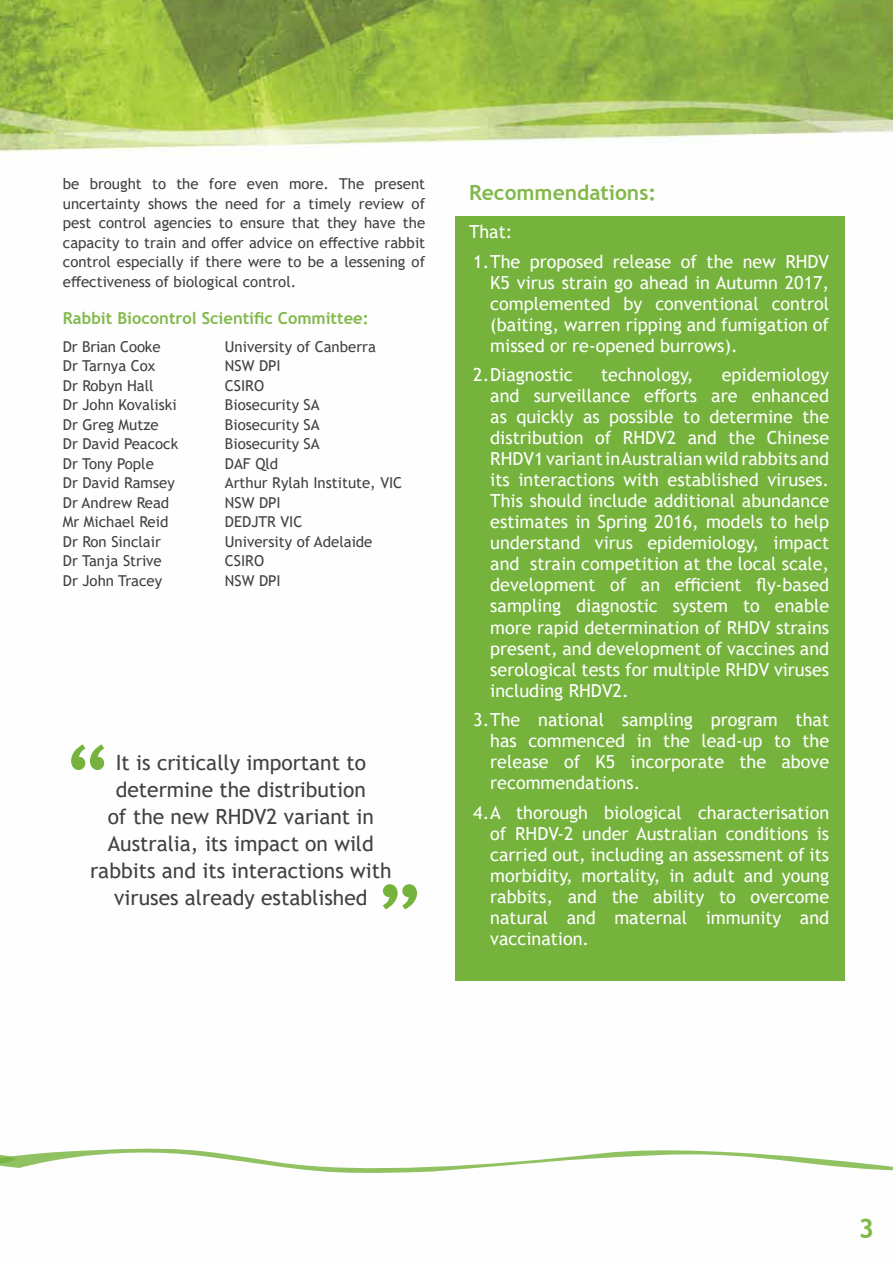
<style>
.page{position:relative;width:893px;height:1263px;background:#fff}
.page>*{position:absolute;margin:0;border:0;box-sizing:border-box;transform-origin:0 0}
.t1{font:700 27px "Trebuchet MS";color:#82b94a}
.t2{font:21px/27px "Trebuchet MS";color:#414042;text-align:center}
.t3{font:700 21px "Trebuchet MS";color:#82b94a}
.t4{font:18px/21px "Trebuchet MS";color:#fff;text-align:justify}
.t5{font:700 16.5px "Trebuchet MS";color:#82b94a}
.t6{font:15px/19.5px "Trebuchet MS";color:#414042;text-align:justify}
</style>
<div class="page">
<img style="left:0;top:0;width:893px;height:981px">
<div style="left:455px;top:217px;width:389px;height:764px;background:#75b33c"></div>
<svg style="left:71px;top:744px;width:33px;height:26px"></svg>
<svg style="left:383px;top:884px;width:34px;height:25px"></svg>
<svg style="left:0;top:1148px;width:893px;height:25px"></svg>
<p class="t6" style="left:63px;top:174px;width:364px">be brought to the fore even more. The present uncertainty shows the need for a timely review of pest control agencies to ensure that they have the capacity to train and offer advice on effective rabbit control especially if there were to be a lessening of effectiveness of biological control.</p>
<p class="t5" style="left:63px;top:307px;width:307px">Rabbit Biocontrol Scientific Committee:</p>
<p class="t6" style="left:63px;top:336px;width:99px">Dr Brian Cooke</p>
<p class="t6" style="left:225px;top:336px;width:152px">University of Canberra</p>
<p class="t6" style="left:63px;top:356px;width:94px">Dr Tarnya Cox</p>
<p class="t6" style="left:225px;top:356px;width:57px">NSW DPI</p>
<p class="t6" style="left:63px;top:375px;width:92px">Dr Robyn Hall</p>
<p class="t6" style="left:225px;top:375px;width:41px">CSIRO</p>
<p class="t6" style="left:63px;top:395px;width:115px">Dr John Kovaliski</p>
<p class="t6" style="left:225px;top:395px;width:96px">Biosecurity SA</p>
<p class="t6" style="left:63px;top:414px;width:97px">Dr Greg Mutze</p>
<p class="t6" style="left:225px;top:414px;width:96px">Biosecurity SA</p>
<p class="t6" style="left:63px;top:434px;width:117px">Dr David Peacock</p>
<p class="t6" style="left:225px;top:434px;width:96px">Biosecurity SA</p>
<p class="t6" style="left:63px;top:453px;width:92px">Dr Tony Pople</p>
<p class="t6" style="left:225px;top:453px;width:55px">DAF Qld</p>
<p class="t6" style="left:63px;top:473px;width:113px">Dr David Ramsey</p>
<p class="t6" style="left:225px;top:473px;width:179px">Arthur Rylah Institute, VIC</p>
<p class="t6" style="left:63px;top:492px;width:108px">Dr Andrew Read</p>
<p class="t6" style="left:225px;top:492px;width:57px">NSW DPI</p>
<p class="t6" style="left:63px;top:512px;width:107px">Mr Michael Reid</p>
<p class="t6" style="left:225px;top:512px;width:79px">DEDJTR VIC</p>
<p class="t6" style="left:63px;top:531px;width:99px">Dr Ron Sinclair</p>
<p class="t6" style="left:225px;top:531px;width:149px">University of Adelaide</p>
<p class="t6" style="left:63px;top:551px;width:100px">Dr Tanja Strive</p>
<p class="t6" style="left:225px;top:551px;width:41px">CSIRO</p>
<p class="t6" style="left:63px;top:570px;width:101px">Dr John Tracey</p>
<p class="t6" style="left:225px;top:570px;width:57px">NSW DPI</p>
<p class="t2" style="left:90px;top:748px;width:303px">It is critically important to determine the distribution<br>of the new RHDV2 variant in<br>Australia, its impact on wild rabbits and its interactions with viruses already established</p>
<p class="t3" style="left:469px;top:180px;width:189px">Recommendations:</p>
<p class="t4" style="left:469px;top:217px;width:362px;line-height:29.5px">That:<br>1.The proposed release of the new RHDV</p>
<p class="t4" style="left:490px;top:272px;width:340px">K5 virus strain go ahead in Autumn 2017, complemented by conventional control (baiting, warren ripping and fumigation of missed or re-opened burrows).</p>
<p class="t4" style="left:473px;top:364px;width:101px">2.Diagnostic</p>
<p class="t4" style="left:601px;top:364px;width:94px">technology,</p>
<p class="t4" style="left:490px;top:364px;width:340px;text-indent:231px">epidemiology and surveillance efforts are enhanced as quickly as possible to determine the distribution of RHDV2 and the Chinese RHDV1 variant in Australian wild rabbits and its interactions with established viruses.<br>This should include additional abundance estimates in Spring 2016, models to help understand virus epidemiology, impact and strain competition at the local scale, development of an efficient fly-based sampling diagnostic system to enable more rapid determination of RHDV strains present, and development of vaccines and serological tests for multiple RHDV viruses including RHDV2.</p>
<p class="t4" style="left:490px;top:709px;width:340px;text-indent:-17px">3.The national sampling program that has commenced in the lead-up to the release of K5 incorporate the above recommendations.</p>
<p class="t4" style="left:490px;top:801px;width:340px;text-indent:-17px">4.A thorough biological characterisation of RHDV-2 under Australian conditions is carried out, including an assessment of its morbidity, mortality, in adult and young rabbits, and the ability to overcome natural and maternal immunity and vaccination.</p>
<h1 class="t1" style="left:858px;top:1211px;width:17px">3</h1>
</div>
